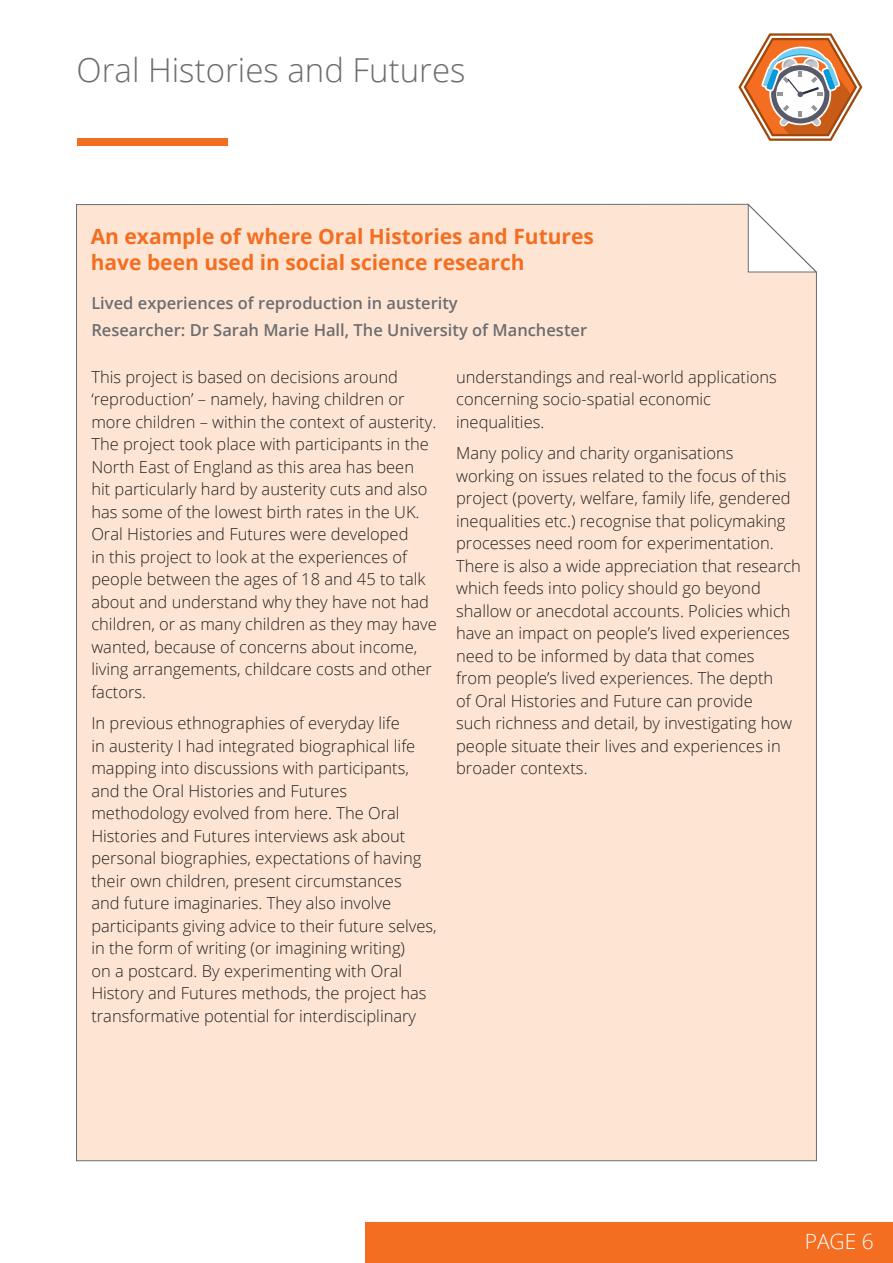
<style>
.page{position:relative;width:893px;height:1263px;background:#fff}
.page>*{position:absolute;margin:0;border:0;box-sizing:border-box;transform-origin:0 0}
.t1{font:300 33px "Open Sans";color:#6c6d70}
.Heading{font:700 21px "Open Sans";color:#f36e21}
.t2{font:300 21px "Open Sans";color:#fff}
.Body_Text{font:300 16.5px/22.5px "Open Sans";color:#231f20}
.Body_Text-2{font:600 16.5px "Open Sans";color:#6c6d70}
</style>
<div class="page">
<svg style="left:738px;top:33px;width:124px;height:108px"></svg>
<div style="left:77px;top:138px;width:150px;height:8px;background:#f36e21"></div>
<div style="left:366px;top:1222px;width:527px;height:41px;background:#f36e21"></div>
<div style="left:76px;top:204px;width:741px;height:957px;background:#fee5d3"></div>
<svg style="left:748px;top:204px;width:69px;height:68px"></svg>
<h1 class="t1" style="left:77px;top:47px;width:390px">Oral Histories and Futures</h1>
<p class="Heading" style="left:91px;top:222px;width:505px">An example of where Oral Histories and Futures</p>
<p class="Heading" style="left:91px;top:247px;width:436px">have been used in social science research</p>
<p class="Body_Text-2" style="left:91px;top:291px;width:368px">Lived experiences of reproduction in austerity</p>
<p class="Body_Text-2" style="left:91px;top:318px;width:497px">Researcher: Dr Sarah Marie Hall, The University of Manchester</p>
<p class="Body_Text" style="left:91px;top:365px;width:347px">This project is based on decisions around ‘reproduction’ – namely, having children or more children – within the context of austerity.<br>The project took place with participants in the North East of England as this area has been hit particularly hard by austerity cuts and also has some of the lowest birth rates in the UK.<br>Oral Histories and Futures were developed<br>in this project to look at the experiences of people between the ages of 18 and 45 to talk about and understand why they have not had children, or as many children as they may have wanted, because of concerns about income, living arrangements, childcare costs and other factors.</p>
<p class="Body_Text" style="left:91px;top:711px;width:347px">In previous ethnographies of everyday life<br>in austerity I had integrated biographical life mapping into discussions with participants, and the Oral Histories and Futures methodology evolved from here. The Oral Histories and Futures interviews ask about personal biographies, expectations of having their own children, present circumstances<br>and future imaginaries. They also involve participants giving advice to their future selves, in the form of writing (or imagining writing)<br>on a postcard. By experimenting with Oral History and Futures methods, the project has transformative potential for interdisciplinary</p>
<p class="Body_Text" style="left:456px;top:365px;width:322px">understandings and real-world applications concerning socio-spatial economic inequalities.</p>
<p class="Body_Text" style="left:456px;top:441px;width:346px">Many policy and charity organisations<br>working on issues related to the focus of this project (poverty, welfare, family life, gendered inequalities etc.) recognise that policymaking processes need room for experimentation.<br>There is also a wide appreciation that research which feeds into policy should go beyond shallow or anecdotal accounts. Policies which have an impact on people’s lived experiences need to be informed by data that comes<br>from people’s lived experiences. The depth<br>of Oral Histories and Future can provide<br>such richness and detail, by investigating how people situate their lives and experiences in broader contexts.</p>
<p class="t2" style="left:805px;top:1227px;width:71px">PAGE 6</p>
</div>
